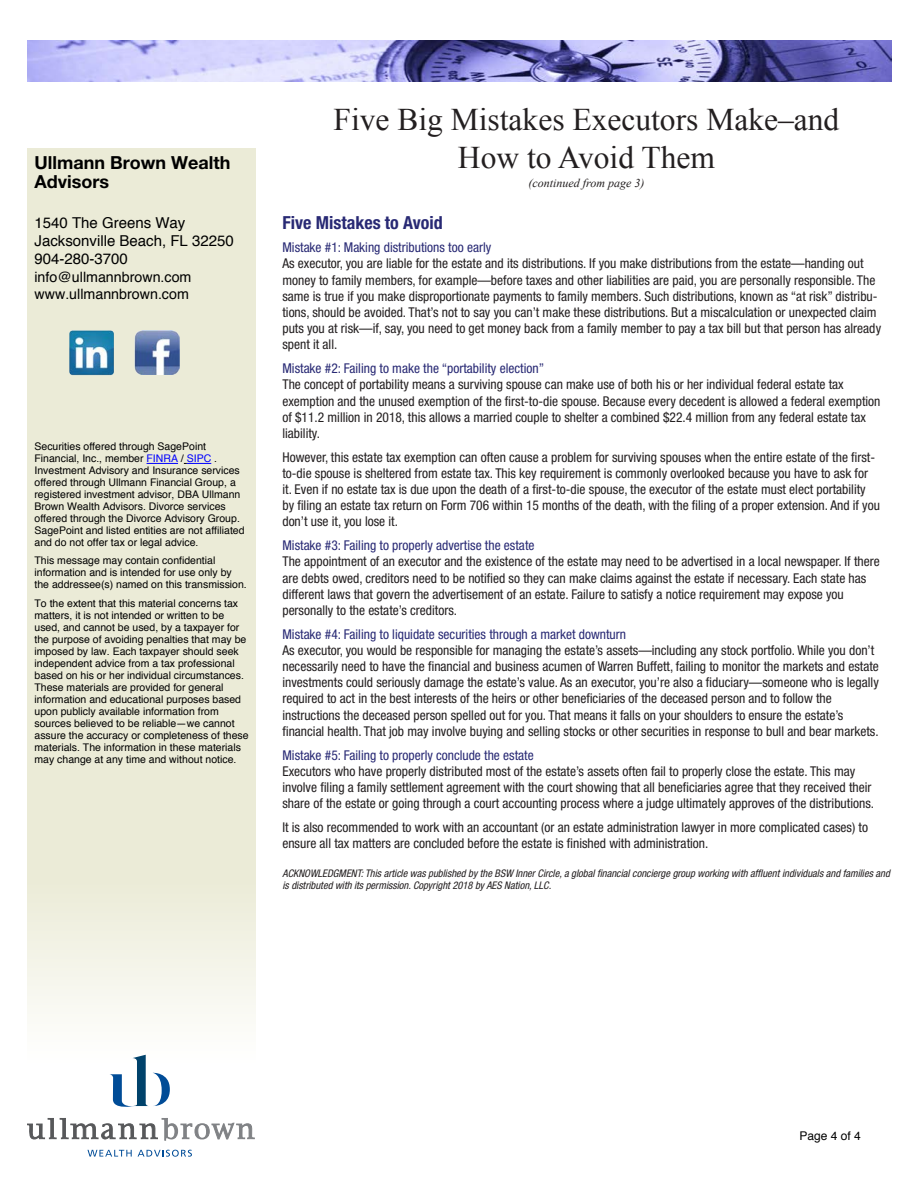
<style>
.page{position:relative;width:918px;height:1188px;background:#fff}
.page>*{position:absolute;margin:0;border:0;box-sizing:border-box;transform-origin:0 0}
.t1{font:31.5px/37.8px "Times New Roman";color:#231f20;text-align:center}
.t2{font:700 18px/19.5px "Helvetica Neue";color:#000}
.t3{font:700 condensed 18px "Helvetica Neue";color:#282974}
.t4{font:15px/18px "Helvetica";color:#000}
.t5{font:14.25px/17.2px "Helvetica";color:#000}
.t6{font:condensed 13.5px/16.2px "Helvetica Neue";color:#231f20}
.t7{font:condensed 13.5px "Helvetica Neue";color:#282974}
.t8{font:italic 12px "Times New Roman";color:#231f20}
.t9{font:12px "Helvetica";color:#000}
.t10{font:10.5px/12px "Helvetica";color:#000}
.t11{font:italic condensed 10.5px/12.6px "Helvetica Neue";color:#231f20}
.s1{color:#00f}
</style>
<div class="page">
<img style="left:27px;top:41px;width:864px;height:40px">
<div style="left:27px;top:148px;width:228px;height:732px;background:#ebebd7"></div>
<div style="left:27px;top:881px;width:228px;height:183px;background:linear-gradient(to bottom,#ebebd7,#fff)"></div>
<svg style="left:184px;top:463px;width:27px;height:1px"></svg>
<hr style="left:147px;top:463px;width:31px;height:1px;background:#00f">
<img style="left:69px;top:330px;width:45px;height:45px">
<img style="left:134px;top:331px;width:45px;height:43px">
<svg style="left:110px;top:1055px;width:60px;height:52px"></svg>
<svg style="left:87px;top:1150px;width:45px;height:7px"></svg>
<svg style="left:138px;top:1150px;width:54px;height:7px"></svg>
<svg style="left:27px;top:1118px;width:227px;height:22px"></svg>
<h2 class="t2" style="left:35px;top:152px;width:197px">Ullmann Brown Wealth<br>Advisors</h2>
<p class="t4" style="left:35px;top:214px;width:201px">1540 The Greens Way<br>Jacksonville Beach, FL 32250<br>904-280-3700</p>
<p class="t5" style="left:35px;top:269px;width:159px">info@ullmannbrown.com www.ullmannbrown.com</p>
<p class="t10" style="left:35px;top:440px;width:212px">Securities offered through SagePoint Financial, Inc., member <span class="s1">FINRA</span> / <span class="s1">SIPC</span> .<br>Investment Advisory and Insurance services offered through Ullmann Financial Group, a registered investment advisor, DBA Ullmann Brown Wealth Advisors. Divorce services offered through the Divorce Advisory Group.<br>SagePoint and listed entities are not affiliated and do not offer tax or legal advice.</p>
<p class="t10" style="left:35px;top:554px;width:214px">This message may contain confidential information and is intended for use only by the addressee(s) named on this transmission.</p>
<p class="t10" style="left:35px;top:598px;width:216px">To the extent that this material concerns tax matters, it is not intended or written to be used, and cannot be used, by a taxpayer for the purpose of avoiding penalties that may be imposed by law. Each taxpayer should seek independent advice from a tax professional based on his or her individual circumstances.<br>These materials are provided for general information and educational purposes based upon publicly available information from sources believed to be reliable—we cannot assure the accuracy or completeness of these materials. The information in these materials may change at any time and without notice.</p>
<h1 class="t1" style="left:334px;top:100px;width:507px">Five Big Mistakes Executors Make–and<br>How to Avoid Them</h1>
<p class="t8" style="left:529px;top:175px;width:117px">(continued from page 3)</p>
<h2 class="t3" style="left:282px;top:211px;width:162px">Five Mistakes to Avoid</h2>
<p class="t7" style="left:282px;top:240px;width:210px">Mistake #1: Making distributions too early</p>
<p class="t6" style="left:282px;top:255px;width:600px">As executor, you are liable for the estate and its distributions. If you make distributions from the estate—handing out money to family members, for example—before taxes and other liabilities are paid, you are personally responsible. The same is true if you make disproportionate payments to family members. Such distributions, known as “at risk” distribu&shy;tions, should be avoided. That’s not to say you can’t make these distributions. But a miscalculation or unexpected claim puts you at risk—if, say, you need to get money back from a family member to pay a tax bill but that person has already spent it all.</p>
<p class="t7" style="left:282px;top:361px;width:263px">Mistake #2: Failing to make the “portability election”</p>
<p class="t6" style="left:282px;top:376px;width:600px">The concept of portability means a surviving spouse can make use of both his or her individual federal estate tax exemption and the unused exemption of the first-to-die spouse. Because every decedent is allowed a federal exemption of $11.2 million in 2018, this allows a married couple to shelter a combined $22.4 million from any federal estate tax liability.</p>
<p class="t6" style="left:282px;top:449px;width:599px">However, this estate tax exemption can often cause a problem for surviving spouses when the entire estate of the first&shy;to-die spouse is sheltered from estate tax. This key requirement is commonly overlooked because you have to ask for it. Even if no estate tax is due upon the death of a first-to-die spouse, the executor of the estate must elect portability by filing an estate tax return on Form 706 within 15 months of the death, with the filing of a proper extension. And if you don’t use it, you lose it.</p>
<p class="t7" style="left:282px;top:538px;width:254px">Mistake #3: Failing to properly advertise the estate</p>
<p class="t6" style="left:282px;top:553px;width:599px">The appointment of an executor and the existence of the estate may need to be advertised in a local newspaper. If there are debts owed, creditors need to be notified so they can make claims against the estate if necessary. Each state has different laws that govern the advertisement of an estate. Failure to satisfy a notice requirement may expose you personally to the estate’s creditors.</p>
<p class="t7" style="left:282px;top:626px;width:345px">Mistake #4: Failing to liquidate securities through a market downturn</p>
<p class="t6" style="left:282px;top:642px;width:598px">As executor, you would be responsible for managing the estate’s assets—including any stock portfolio. While you don’t necessarily need to have the financial and business acumen of Warren Buffett, failing to monitor the markets and estate investments could seriously damage the estate’s value. As an executor, you’re also a fiduciary—someone who is legally required to act in the best interests of the heirs or other beneficiaries of the deceased person and to follow the instructions the deceased person spelled out for you. That means it falls on your shoulders to ensure the estate’s financial health. That job may involve buying and selling stocks or other securities in response to bull and bear markets.</p>
<p class="t7" style="left:282px;top:747px;width:253px">Mistake #5: Failing to properly conclude the estate</p>
<p class="t6" style="left:282px;top:763px;width:593px">Executors who have properly distributed most of the estate’s assets often fail to properly close the estate. This may involve filing a family settlement agreement with the court showing that all beneficiaries agree that they received their share of the estate or going through a court accounting process where a judge ultimately approves of the distributions.</p>
<p class="t6" style="left:282px;top:819px;width:587px">It is also recommended to work with an accountant (or an estate administration lawyer in more complicated cases) to ensure all tax matters are concluded before the estate is finished with administration.</p>
<p class="t11" style="left:282px;top:867px;width:609px">ACKNOWLEDGMENT: This article was published by the BSW Inner Circle, a global financial concierge group working with affluent individuals and families and is distributed with its permission. Copyright 2018 by AES Nation, LLC.</p>
<p class="t9" style="left:800px;top:1126px;width:63px">Page 4 of 4</p>
</div>
